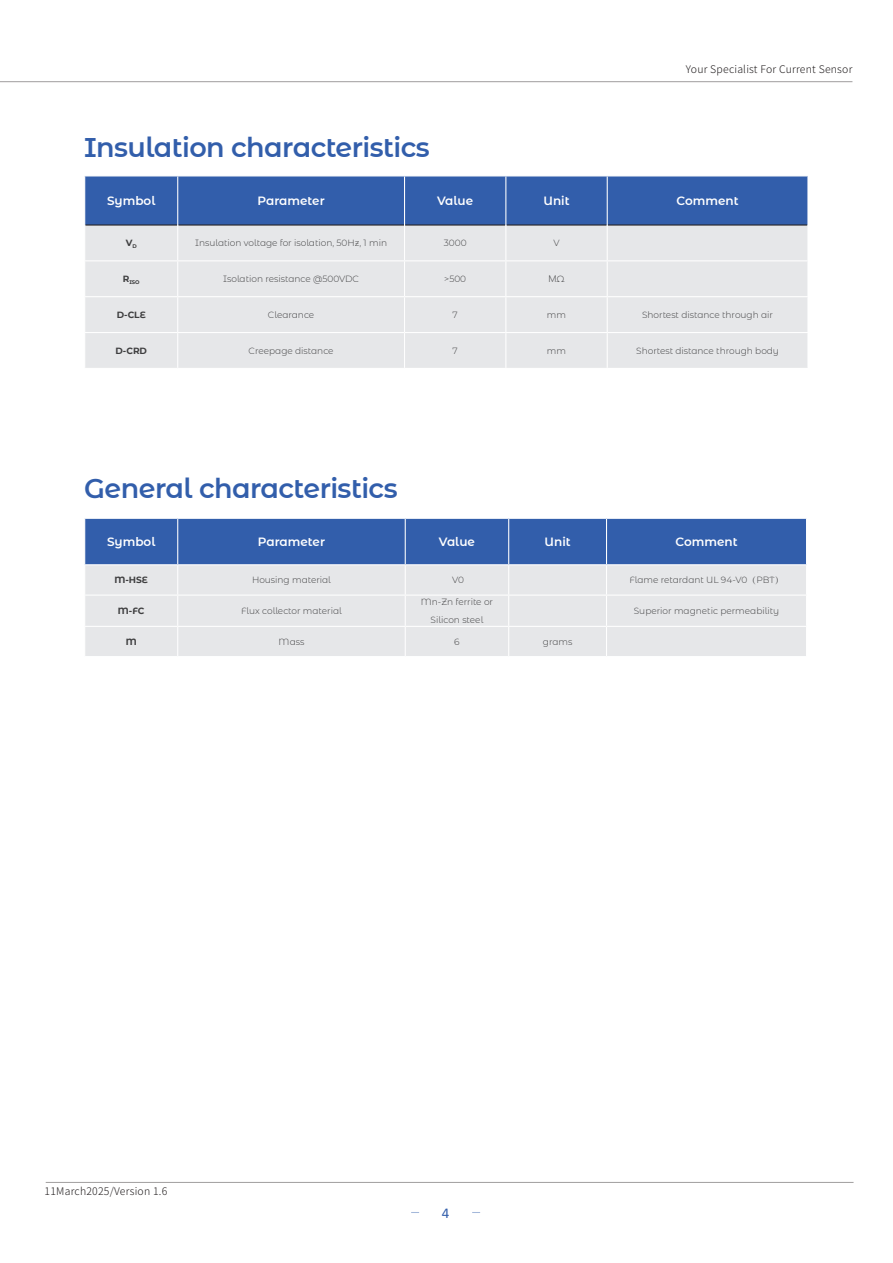
<style>
.page{position:relative;width:893px;height:1263px;background:#fff}
.page>*{position:absolute;margin:0;border:0;box-sizing:border-box;transform-origin:0 0}
.副标题{font:600 27px "Montserrat Alternates";letter-spacing:-.02em;color:#325eab}
.t1{font:15px "Calibri";color:#325eab}
.表格2{font:600 12px "Montserrat Alternates";color:#fff}
.t2{font:300 10.5px "Source Han Sans CN";letter-spacing:.02em;color:#231f20}
.表格字体{font:300 9px/18px "Montserrat Alternates";color:#3e3e3f;text-align:center}
.表格字体-2{font:700 9px "Montserrat Alternates";color:#3e3e3f}
.表格字体-3{font:300 9px "Microsoft Jheng Hei";color:#3e3e3f}
.表格字体-4{font:700 5.25px "Montserrat Alternates";color:#3e3e3f}
.s1{font-family:"Montserrat Alternates"}
.s2{font-family:"Adobe Song Std"}
</style>
<div class="page">
<hr style="left:0;top:81px;width:852px;height:1px;background:#231f20">
<hr style="left:46px;top:1182px;width:807px;height:1px;background:#231f20">
<div style="left:85px;top:176px;width:722px;height:48px;background:#325eab"></div>
<div style="left:85px;top:226px;width:722px;height:70px;background:#e6e7e9"></div>
<div style="left:85px;top:297px;width:722px;height:71px;background:#e6e7e9"></div>
<div style="left:405px;top:333px;width:101px;height:35px;background:#e6e7e9"></div>
<div style="left:607px;top:333px;width:201px;height:35px;background:#e6e7e9"></div>
<hr style="left:85px;top:224px;width:92px;height:2px;background:#231f20">
<hr style="left:178px;top:224px;width:226px;height:2px;background:#231f20">
<hr style="left:405px;top:224px;width:100px;height:2px;background:#231f20">
<hr style="left:506px;top:224px;width:101px;height:2px;background:#231f20">
<hr style="left:608px;top:224px;width:199px;height:2px;background:#231f20">
<hr style="left:177px;top:176px;width:1px;height:49px;background:#fff">
<hr style="left:404px;top:176px;width:1px;height:49px;background:#fff">
<hr style="left:505px;top:176px;width:1px;height:49px;background:#fff">
<hr style="left:607px;top:176px;width:1px;height:49px;background:#fff">
<hr style="left:177px;top:225px;width:1px;height:35px;background:#fff">
<hr style="left:404px;top:225px;width:1px;height:35px;background:#fff">
<hr style="left:505px;top:225px;width:1px;height:35px;background:#fff">
<hr style="left:607px;top:225px;width:1px;height:35px;background:#fff">
<hr style="left:177px;top:261px;width:1px;height:35px;background:#fff">
<hr style="left:404px;top:261px;width:1px;height:35px;background:#fff">
<hr style="left:505px;top:261px;width:1px;height:35px;background:#fff">
<hr style="left:607px;top:261px;width:1px;height:35px;background:#fff">
<hr style="left:177px;top:297px;width:1px;height:35px;background:#fff">
<hr style="left:404px;top:297px;width:1px;height:35px;background:#fff">
<hr style="left:505px;top:297px;width:1px;height:35px;background:#fff">
<hr style="left:607px;top:297px;width:1px;height:35px;background:#fff">
<hr style="left:177px;top:333px;width:1px;height:35px;background:#fff">
<hr style="left:404px;top:333px;width:1px;height:35px;background:#fff">
<hr style="left:505px;top:333px;width:1px;height:35px;background:#fff">
<hr style="left:607px;top:333px;width:1px;height:35px;background:#fff">
<hr style="left:807px;top:333px;width:1px;height:35px;background:#fff">
<hr style="left:84px;top:260px;width:94px;height:1px;background:#fff">
<hr style="left:178px;top:260px;width:227px;height:1px;background:#fff">
<hr style="left:405px;top:260px;width:101px;height:1px;background:#fff">
<hr style="left:506px;top:260px;width:101px;height:1px;background:#fff">
<hr style="left:607px;top:260px;width:201px;height:1px;background:#fff">
<hr style="left:84px;top:332px;width:94px;height:1px;background:#fff">
<hr style="left:178px;top:332px;width:227px;height:1px;background:#fff">
<hr style="left:405px;top:332px;width:101px;height:1px;background:#fff">
<hr style="left:506px;top:332px;width:101px;height:1px;background:#fff">
<hr style="left:607px;top:332px;width:201px;height:1px;background:#fff">
<div style="left:85px;top:596px;width:721px;height:60px;background:#e6e7e9"></div>
<svg style="left:84px;top:518px;width:723px;height:76px;background:#7c96c5"></svg>
<hr style="left:84px;top:626px;width:94px;height:1px;background:#fff">
<hr style="left:177px;top:596px;width:1px;height:30px;background:#fff">
<hr style="left:405px;top:596px;width:1px;height:30px;background:#fff">
<hr style="left:508px;top:596px;width:1px;height:30px;background:#fff">
<hr style="left:606px;top:596px;width:1px;height:30px;background:#fff">
<hr style="left:178px;top:626px;width:227px;height:1px;background:#fff">
<svg style="left:177px;top:627px;width:1px;height:29px"></svg>
<hr style="left:405px;top:626px;width:104px;height:1px;background:#fff">
<svg style="left:405px;top:627px;width:1px;height:29px"></svg>
<hr style="left:509px;top:626px;width:97px;height:1px;background:#fff">
<svg style="left:508px;top:627px;width:1px;height:29px"></svg>
<hr style="left:606px;top:626px;width:201px;height:1px;background:#fff">
<svg style="left:606px;top:627px;width:1px;height:29px"></svg>
<p class="t2" style="left:686px;top:63px;width:168px">Your Specialist For Current Sensor</p>
<p class="副标题" style="left:84px;top:128px;width:347px">Insulation characteristics</p>
<p class="表格2" style="left:107px;top:192px;width:50px">Symbol</p>
<p class="表格2" style="left:258px;top:192px;width:69px">Parameter</p>
<p class="表格2" style="left:437px;top:192px;width:37px">Value</p>
<p class="表格2" style="left:543px;top:192px;width:28px">Unit</p>
<p class="表格2" style="left:677px;top:192px;width:64px">Comment</p>
<p class="表格字体-2" style="left:126px;top:236px;width:12px">V<sub>D</sub></p>
<p class="表格字体" style="left:195px;top:234px;width:193px">Insulation voltage for isolation, 50Hz, 1 min</p>
<p class="表格字体" style="left:444px;top:234px;width:24px">3000</p>
<p class="表格字体" style="left:553px;top:234px;width:8px">V</p>
<p class="表格字体-4" style="left:123px;top:278px;width:18px"><sup>R</sup>ISO</p>
<p class="表格字体" style="left:223px;top:269px;width:137px">Isolation resistance @500VDC</p>
<p class="表格字体" style="left:444px;top:269px;width:23px">&gt;500</p>
<p class="表格字体-3" style="left:548px;top:273px;width:18px">M<span class="s1">Ω</span></p>
<p class="表格字体-2" style="left:117px;top:308px;width:30px">D-CLE</p>
<p class="表格字体" style="left:268px;top:305px;width:48px">Clearance</p>
<p class="表格字体" style="left:453px;top:305px;width:7px">7</p>
<p class="表格字体" style="left:547px;top:305px;width:21px">mm</p>
<p class="表格字体" style="left:642px;top:305px;width:133px">Shortest distance through air</p>
<p class="表格字体-2" style="left:115px;top:344px;width:33px">D-CRD</p>
<p class="表格字体" style="left:249px;top:341px;width:87px">Creepage distance</p>
<p class="表格字体" style="left:453px;top:341px;width:7px">7</p>
<p class="表格字体" style="left:547px;top:341px;width:21px">mm</p>
<p class="表格字体" style="left:636px;top:341px;width:144px">Shortest distance through body</p>
<p class="副标题" style="left:84px;top:469px;width:315px">General characteristics</p>
<p class="表格2" style="left:107px;top:533px;width:50px">Symbol</p>
<p class="表格2" style="left:258px;top:533px;width:69px">Parameter</p>
<p class="表格2" style="left:439px;top:533px;width:37px">Value</p>
<p class="表格2" style="left:545px;top:533px;width:28px">Unit</p>
<p class="表格2" style="left:675px;top:533px;width:64px">Comment</p>
<p class="表格字体-2" style="left:114px;top:573px;width:35px">M-HSE</p>
<p class="表格字体" style="left:252px;top:571px;width:80px">Housing material</p>
<p class="表格字体" style="left:452px;top:571px;width:13px">V0</p>
<p class="表格字体" style="left:629px;top:571px;width:156px">Flame retardant UL 94-V0<span class="s2">（</span>PBT<span class="s2">）</span></p>
<p class="表格字体-2" style="left:118px;top:604px;width:28px">M-FC</p>
<p class="表格字体" style="left:241px;top:601px;width:102px">Flux collector material</p>
<p class="表格字体" style="left:421px;top:592px;width:74px">Mn-Zn ferrite or<br>Silicon steel</p>
<p class="表格字体" style="left:634px;top:601px;width:147px">Superior magnetic permeability</p>
<p class="表格字体-2" style="left:126px;top:635px;width:12px">M</p>
<p class="表格字体" style="left:279px;top:632px;width:27px">Mass</p>
<p class="表格字体" style="left:454px;top:632px;width:7px">6</p>
<p class="表格字体" style="left:543px;top:632px;width:31px">grams</p>
<p class="t2" style="left:45px;top:1185px;width:124px">11March2025/Version 1.6</p>
<h2 class="t1" style="left:442px;top:1203px;width:9px">4</h2>
</div>
